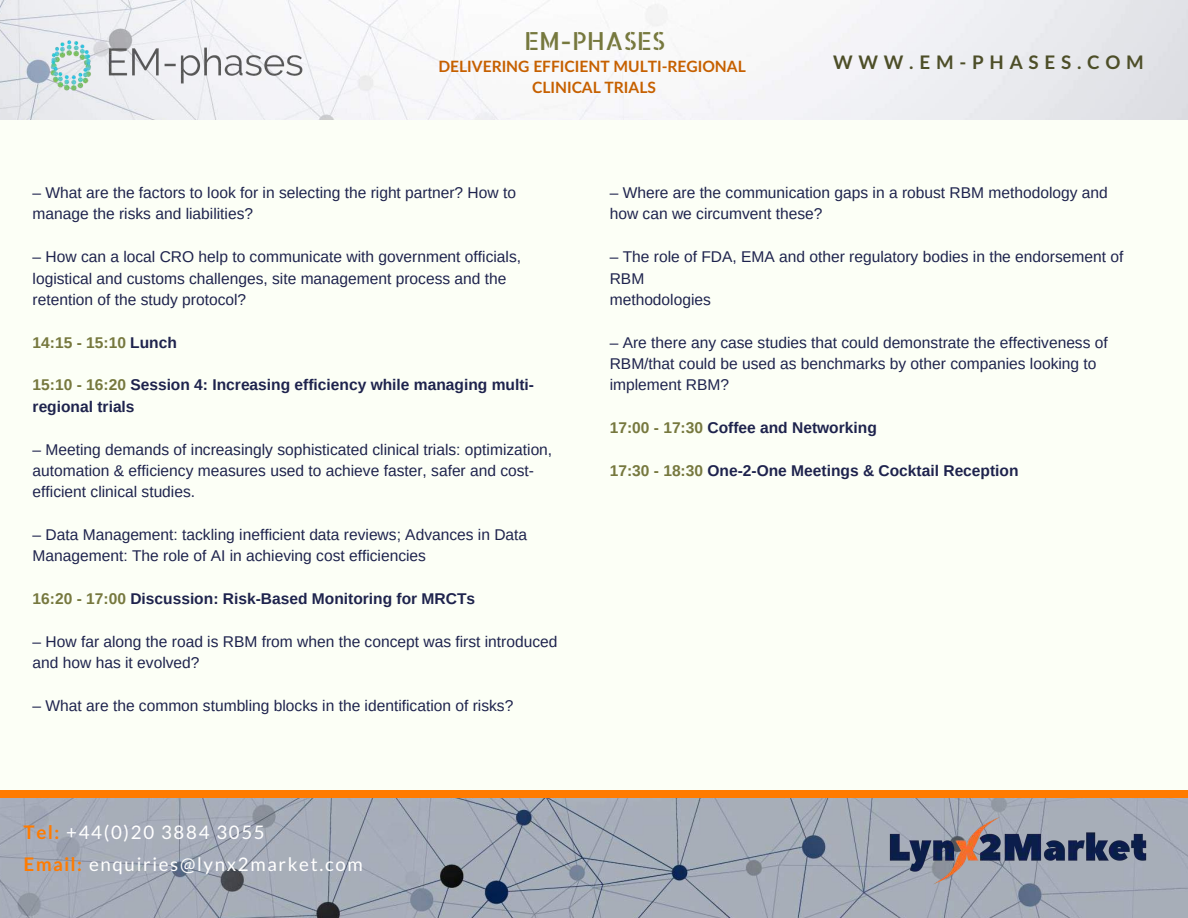
<style>
.page{position:relative;width:1188px;height:918px;background:#fff}
.page>*{position:absolute;margin:0;border:0;box-sizing:border-box;transform-origin:0 0}
.t1{font:24.9px "Allerta Stencil";color:#76783e}
.t2{font:18.75px/32.7px "Lato";letter-spacing:.09em;color:#fff}
.t3{font:700 18.75px "Lato";letter-spacing:.31em;color:#4d4e28}
.t4{font:15.6px/21.3px "Arimo";color:#1e234d}
.t5{font:700 15.6px/21.3px "Arimo";color:#1e234d}
.t6{font:700 15.6px/21.3px "Lato";color:#c66000;text-align:center}
.t7{font:700 15.6px "Arimo";color:#76783e}
.s1{color:#1e234d}
.s2{color:#76783e}
.s3{font-weight:700;color:#ff7b00}
</style>
<div class="page">
<img style="left:0;top:0;width:1188px;height:918px">
<div style="left:0;top:120px;width:1188px;height:675px;background:#fcfff6"></div>
<img style="left:888px;top:814px;width:261px;height:72px">
<img style="left:48px;top:38px;width:257px;height:54px">
<div style="left:0;top:790px;width:42px;height:8px;background:#ff7b00"></div>
<div style="left:1170px;top:790px;width:18px;height:8px;background:#ff7b00"></div>
<div style="left:40px;top:790px;width:317px;height:8px;background:#ff7b00"></div>
<div style="left:356px;top:790px;width:317px;height:8px;background:#ff7b00"></div>
<div style="left:672px;top:790px;width:317px;height:8px;background:#ff7b00"></div>
<div style="left:988px;top:790px;width:183px;height:8px;background:#ff7b00"></div>
<h1 class="t1" style="left:524px;top:24px;width:143px">EM-PHASES</h1>
<p class="t6" style="left:438px;top:55px;width:309px">DELIVERING EFFICIENT MULTI-REGIONAL<br>CLINICAL TRIALS</p>
<p class="t3" style="left:833px;top:50px;width:312px">WWW.EM-PHASES.COM</p>
<p class="t4" style="left:33px;top:182px;width:485px">– What are the factors to look for in selecting the right partner? How to manage the risks and liabilities?</p>
<p class="t4" style="left:33px;top:246px;width:490px">– How can a local CRO help to communicate with government officials, logistical and customs challenges, site management process and the retention of the study protocol?</p>
<p class="t7" style="left:33px;top:334px;width:146px">14:15 - 15:10 <span class="s1">Lunch</span></p>
<p class="t5" style="left:33px;top:374px;width:503px"><span class="s2">15:10 - 16:20</span> Session 4: Increasing efficiency while managing multi&shy;regional trials</p>
<p class="t4" style="left:33px;top:438px;width:521px">– Meeting demands of increasingly sophisticated clinical trials: optimization, automation &amp; efficiency measures used to achieve faster, safer and cost&shy;efficient clinical studies.</p>
<p class="t4" style="left:33px;top:524px;width:496px">– Data Management: tackling inefficient data reviews; Advances in Data<br>Management: The role of AI in achieving cost efficiencies</p>
<p class="t5" style="left:33px;top:588px;width:444px"><span class="s2">16:20 - 17:00</span> Discussion: Risk-Based Monitoring for MRCTs</p>
<p class="t4" style="left:33px;top:631px;width:526px">– How far along the road is RBM from when the concept was first introduced and how has it evolved?</p>
<p class="t4" style="left:33px;top:695px;width:482px">– What are the common stumbling blocks in the identification of risks?</p>
<p class="t2" style="left:24px;top:815px;width:341px"><span class="s3">Tel:</span> +44(0)20 3884 3055<br><span class="s3">Email:</span> enquiries@lynx2market.com</p>
<p class="t4" style="left:610px;top:182px;width:500px">– Where are the communication gaps in a robust RBM methodology and how can we circumvent these?</p>
<p class="t4" style="left:610px;top:246px;width:515px">– The role of FDA, EMA and other regulatory bodies in the endorsement of<br>RBM<br>methodologies</p>
<p class="t4" style="left:610px;top:332px;width:500px">– Are there any case studies that could demonstrate the effectiveness of<br>RBM/that could be used as benchmarks by other companies looking to implement RBM?</p>
<p class="t5" style="left:610px;top:417px;width:269px"><span class="s2">17:00 - 17:30</span> Coffee and Networking</p>
<p class="t5" style="left:610px;top:460px;width:410px"><span class="s2">17:30 - 18:30</span> One-2-One Meetings &amp; Cocktail Reception</p>
</div>
